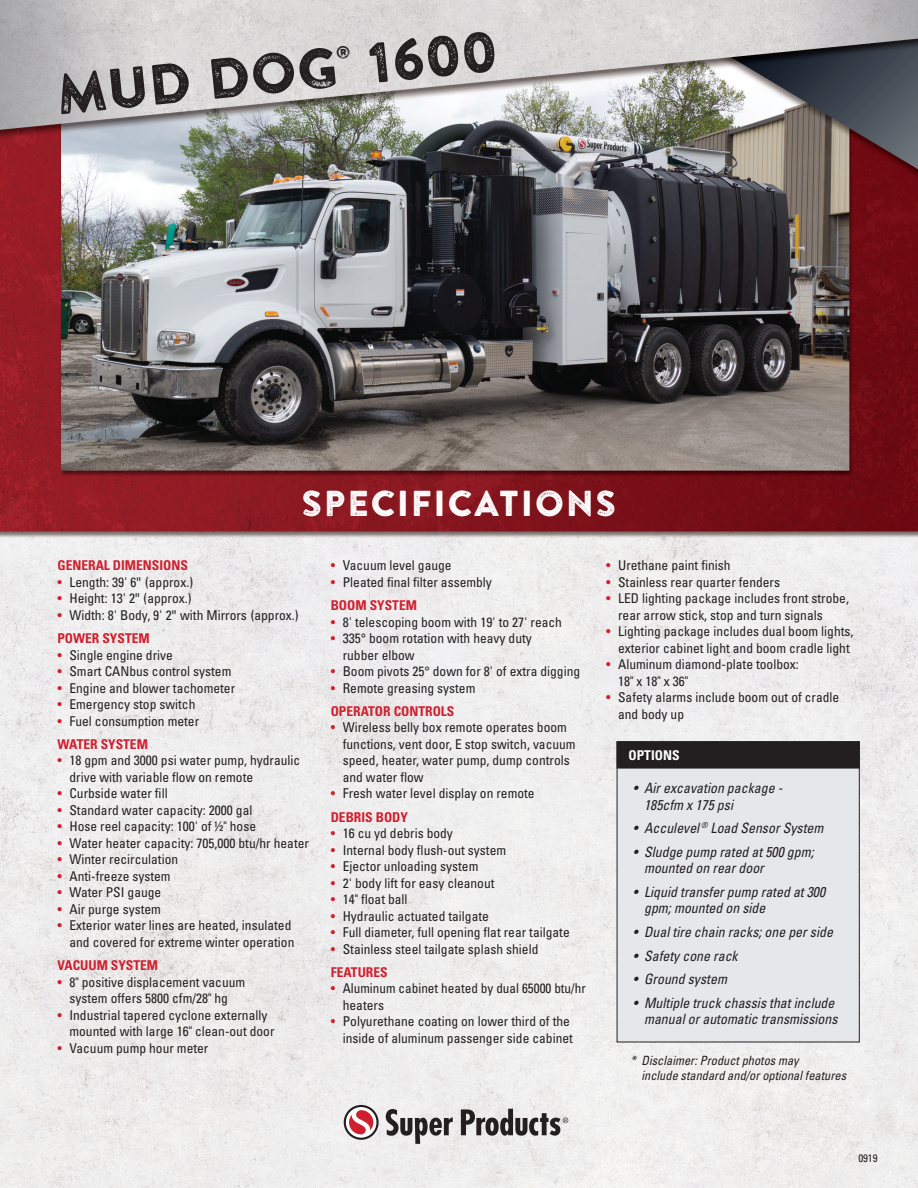
<style>
.page{position:relative;width:918px;height:1188px;background:#fff}
.page>*{position:absolute;margin:0;border:0;box-sizing:border-box;transform-origin:0 0}
.t1{font:56.7px "Brandon Printed Two";color:#231f20}
.t2{font:36px "Brandon Printed Two";letter-spacing:.025em;color:#fff}
.t3{font:italic condensed 14.25px/16.5px "Univers LT Std";color:#231f20}
.t4{font:condensed 13.5px/16.5px "Univers LT Std";color:#231f20}
.t5{font:700 condensed 13.5px "Univers LT Std";color:#d0202f}
.t6{font:700 condensed 13.5px "Univers LT Std";color:#fff}
.t7{font:italic condensed 12.75px/15px "Univers LT Std";color:#231f20}
.t8{font:condensed 10.8px "Univers LT Std";color:#231f20}
.s1{color:#d0202f}
.s2{font-family:"Helvetica";font-stretch:normal}
</style>
<div class="page">
<img style="left:0;top:0;width:918px;height:1188px">
<div style="left:617px;top:741px;width:243px;height:301px;background:#e6e7e9;border:1px solid #231f20"></div>
<div style="left:617px;top:741px;width:243px;height:27px;background:#231f20;border:1px solid #231f20"></div>
<svg style="left:386px;top:1109px;width:67px;height:35px"></svg>
<svg style="left:461px;top:1109px;width:107px;height:27px;background:#959293"></svg>
<svg style="left:344px;top:1105px;width:35px;height:35px"></svg>
<svg style="left:336px;top:46px;width:14px;height:13px"></svg>
<p class="t1" style="left:52px;top:60px;width:285px;rotate:-6deg">MUD DOG</p>
<p class="t1" style="left:364px;top:28px;width:132px;rotate:-6deg">1600</p>
<p class="t2" style="left:301px;top:481px;width:317px">SPECIFICATIONS</p>
<p class="t5" style="left:57px;top:557px;width:132px">GENERAL DIMENSIONS</p>
<p class="t4" style="left:57px;top:574px;width:137px"><span class="s1">•</span> Length: 39' 6<span class="s2">"</span> (approx.)</p>
<p class="t4" style="left:57px;top:590px;width:136px"><span class="s1">•</span> Height: 13' 2<span class="s2">"</span> (approx.)</p>
<p class="t4" style="left:57px;top:607px;width:243px"><span class="s1">•</span> Width: 8' Body, 9' 2<span class="s2">"</span> with Mirrors (approx.)</p>
<p class="t5" style="left:57px;top:630px;width:94px">POWER SYSTEM</p>
<p class="t4" style="left:57px;top:646px;width:117px"><span class="s1">•</span> Single engine drive</p>
<p class="t4" style="left:57px;top:663px;width:175px"><span class="s1">•</span> Smart CANbus control system</p>
<p class="t4" style="left:57px;top:679px;width:179px"><span class="s1">•</span> Engine and blower tachometer</p>
<p class="t4" style="left:57px;top:696px;width:139px"><span class="s1">•</span> Emergency stop switch</p>
<p class="t4" style="left:57px;top:712px;width:143px"><span class="s1">•</span> Fuel consumption meter</p>
<p class="t5" style="left:57px;top:736px;width:92px">WATER SYSTEM</p>
<p class="t4" style="left:69px;top:752px;width:232px;text-indent:-12px"><span class="s1">•</span> 18 gpm and 3000 psi water pump, hydraulic drive with variable flow on remote</p>
<p class="t4" style="left:57px;top:785px;width:112px"><span class="s1">•</span> Curbside water fill</p>
<p class="t4" style="left:57px;top:802px;width:196px"><span class="s1">•</span> Standard water capacity: 2000 gal</p>
<p class="t4" style="left:57px;top:818px;width:200px"><span class="s1">•</span> Hose reel capacity: 100' of ½" hose</p>
<p class="t4" style="left:57px;top:835px;width:253px"><span class="s1">•</span> Water heater capacity: 705,000 btu/hr heater</p>
<p class="t4" style="left:57px;top:851px;width:122px"><span class="s1">•</span> Winter recirculation</p>
<p class="t4" style="left:57px;top:868px;width:115px"><span class="s1">•</span> Anti-freeze system</p>
<p class="t4" style="left:57px;top:884px;width:105px"><span class="s1">•</span> Water PSI gauge</p>
<p class="t4" style="left:57px;top:901px;width:105px"><span class="s1">•</span> Air purge system</p>
<p class="t4" style="left:57px;top:917px;width:238px;text-align:right"><span class="s1">•</span> Exterior water lines are heated, insulated and covered for extreme winter operation</p>
<p class="t5" style="left:57px;top:957px;width:102px">VACUUM SYSTEM</p>
<p class="t4" style="left:57px;top:973px;width:189px;text-align:center"><span class="s1">•</span> 8" positive displacement vacuum system offers 5800 cfm/28" hg</p>
<p class="t4" style="left:69px;top:1006px;width:207px;text-indent:-12px"><span class="s1">•</span> Industrial tapered cyclone externally mounted with large 16" clean-out door</p>
<p class="t4" style="left:57px;top:1039px;width:152px"><span class="s1">•</span> Vacuum pump hour meter</p>
<p class="t4" style="left:331px;top:557px;width:122px"><span class="s1">•</span> Vacuum level gauge</p>
<p class="t4" style="left:331px;top:574px;width:163px"><span class="s1">•</span> Pleated final filter assembly</p>
<p class="t5" style="left:331px;top:597px;width:88px">BOOM SYSTEM</p>
<p class="t4" style="left:331px;top:613px;width:233px"><span class="s1">•</span> 8' telescoping boom with 19' to 27' reach</p>
<p class="t4" style="left:343px;top:630px;width:191px;text-indent:-12px"><span class="s1">•</span> 335° boom rotation with heavy duty rubber elbow</p>
<p class="t4" style="left:331px;top:663px;width:251px"><span class="s1">•</span> Boom pivots 25° down for 8' of extra digging</p>
<p class="t4" style="left:331px;top:679px;width:146px"><span class="s1">•</span> Remote greasing system</p>
<p class="t5" style="left:331px;top:703px;width:125px">OPERATOR CONTROLS</p>
<p class="t4" style="left:343px;top:719px;width:234px;text-indent:-12px"><span class="s1">•</span> Wireless belly box remote operates boom functions, vent door, E stop switch, vacuum speed, heater, water pump, dump controls and water flow</p>
<p class="t4" style="left:331px;top:785px;width:205px"><span class="s1">•</span> Fresh water level display on remote</p>
<p class="t5" style="left:331px;top:809px;width:79px">DEBRIS BODY</p>
<p class="t4" style="left:331px;top:825px;width:124px"><span class="s1">•</span> 16 cu yd debris body</p>
<p class="t4" style="left:331px;top:841px;width:177px"><span class="s1">•</span> Internal body flush-out system</p>
<p class="t4" style="left:331px;top:858px;width:149px"><span class="s1">•</span> Ejector unloading system</p>
<p class="t4" style="left:331px;top:874px;width:165px"><span class="s1">•</span> 2' body lift for easy cleanout</p>
<p class="t4" style="left:331px;top:891px;width:78px"><span class="s1">•</span> 14" float ball</p>
<p class="t4" style="left:331px;top:907px;width:160px"><span class="s1">•</span> Hydraulic actuated tailgate</p>
<p class="t4" style="left:331px;top:924px;width:241px"><span class="s1">•</span> Full diameter, full opening flat rear tailgate</p>
<p class="t4" style="left:331px;top:940px;width:209px"><span class="s1">•</span> Stainless steel tailgate splash shield</p>
<p class="t5" style="left:331px;top:964px;width:58px">FEATURES</p>
<p class="t4" style="left:343px;top:980px;width:245px;text-indent:-12px"><span class="s1">•</span> Aluminum cabinet heated by dual 65000 btu/hr heaters</p>
<p class="t4" style="left:331px;top:1013px;width:244px;text-align:right"><span class="s1">•</span> Polyurethane coating on lower third of the inside of aluminum passenger side cabinet</p>
<p class="t4" style="left:606px;top:557px;width:126px"><span class="s1">•</span> Urethane paint finish</p>
<p class="t4" style="left:606px;top:574px;width:175px"><span class="s1">•</span> Stainless rear quarter fenders</p>
<p class="t4" style="left:618px;top:590px;width:232px;text-indent:-12px"><span class="s1">•</span> LED lighting package includes front strobe, rear arrow stick, stop and turn signals</p>
<p class="t4" style="left:606px;top:623px;width:249px;text-align:right"><span class="s1">•</span> Lighting package includes dual boom lights, exterior cabinet light and boom cradle light</p>
<p class="t4" style="left:618px;top:656px;width:182px;text-indent:-12px"><span class="s1">•</span> Aluminum diamond-plate toolbox:<br>18" x 18" x 36"</p>
<p class="t4" style="left:618px;top:689px;width:223px;text-indent:-12px"><span class="s1">•</span> Safety alarms include boom out of cradle and body up</p>
<p class="t6" style="left:629px;top:747px;width:53px">OPTIONS</p>
<p class="t3" style="left:644px;top:780px;width:140px;text-indent:-11px">• Air excavation package -<br>185cfm x 175 psi</p>
<p class="t3" style="left:633px;top:820px;width:192px">• Acculevel <sup>®</sup> Load Sensor System</p>
<p class="t3" style="left:644px;top:843px;width:171px;text-indent:-11px">• Sludge pump rated at 500 gpm; mounted on rear door</p>
<p class="t3" style="left:644px;top:883px;width:183px;text-indent:-11px">• Liquid transfer pump rated at 300 gpm; mounted on side</p>
<p class="t3" style="left:633px;top:924px;width:201px">• Dual tire chain racks; one per side</p>
<p class="t3" style="left:633px;top:947px;width:106px">• Safety cone rack</p>
<p class="t3" style="left:633px;top:971px;width:95px">• Ground system</p>
<p class="t3" style="left:633px;top:994px;width:206px;text-align:right">• Multiple truck chassis that include manual or automatic transmissions</p>
<p class="t7" style="left:641px;top:1053px;width:206px;text-indent:-11px">* Disclaimer: Product photos may<br>include standard and/or optional features</p>
<p class="t8" style="left:858px;top:1152px;width:21px">0919</p>
</div>
